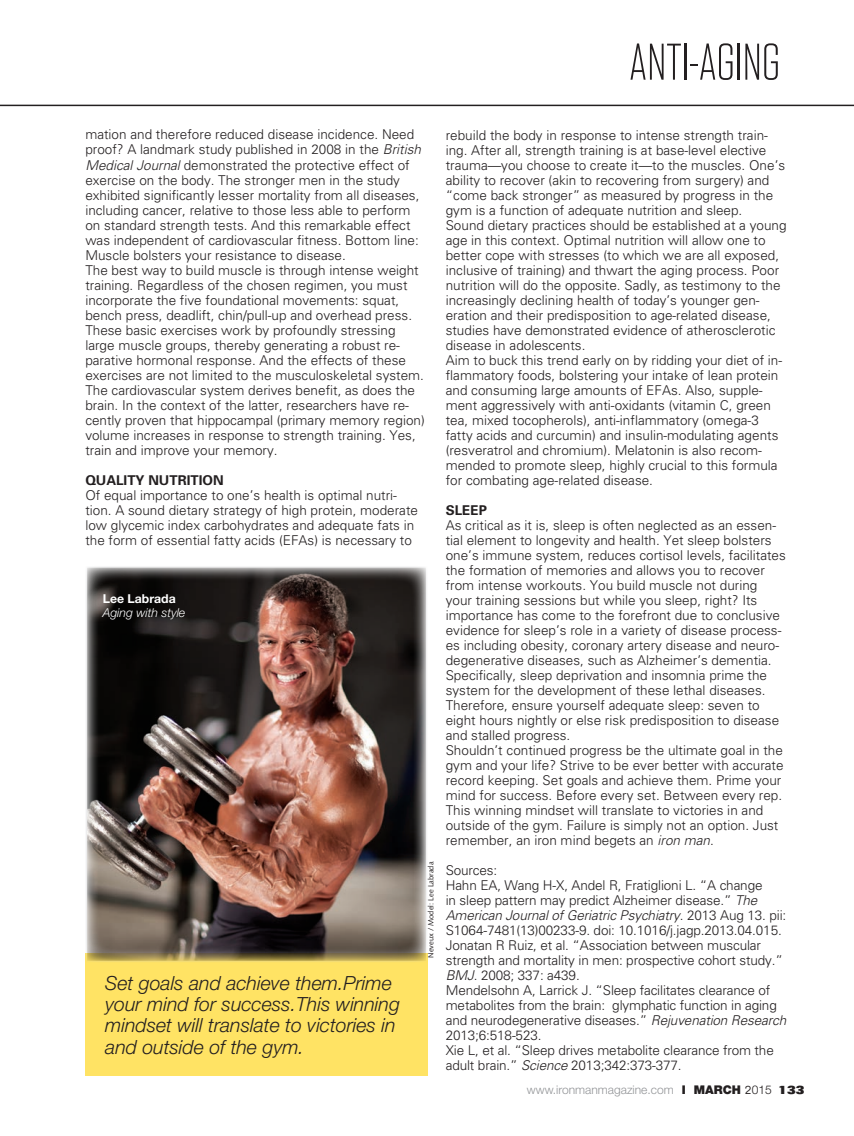
<style>
.page{position:relative;width:854px;height:1136px;background:#fff}
.page>*{position:absolute;margin:0;border:0;box-sizing:border-box;transform-origin:0 0}
.t1{font:300 51.45px "Tungsten";color:#231f20}
.t2{font:italic 300 19.5px/21px "Helvetica Neue";color:#231f20}
.t3{font:300 13.5px/15px "Univers";color:#231f20}
.t4{font:700 13.5px "Univers";color:#231f20}
.t5{font:italic 300 12.3px "Helvetica Neue";color:#fff}
.t6{font:700 12.3px "Helvetica Neue";color:#fff}
.t7{font:300 12px "Helvetica Neue";color:#939598}
.t8{font:7.5px "Syntax";color:#231f20}
.s1{font-style:italic}
.s2{font-weight:900;color:#231f20}
.s3{font-family:"Folio";color:#231f20}
.s4{color:#231f20}
.s5{font-family:"Folio";font-weight:800;color:#231f20}
</style>
<div class="page">
<div style="left:85px;top:953px;width:342px;height:122px;background:#ffe364"></div>
<img style="left:88px;top:569px;width:336px;height:390px">
<div style="left:85px;top:566px;width:342px;height:396px;border:2px solid #bcbdc0"></div>
<hr style="left:0;top:105px;width:853px;height:1px;background:#231f20">
<h1 class="t1" style="left:628px;top:36px;width:153px">ANTI-AGING</h1>
<p class="t3" style="left:85px;top:127px;width:341px">mation and therefore reduced disease incidence. Need proof? A landmark study published in 2008 in the <span class="s1">British Medical Journal</span> demonstrated the protective effect of exercise on the body. The stronger men in the study exhibited significantly lesser mortality from all diseases, including cancer, relative to those less able to perform on standard strength tests. And this remarkable effect was independent of cardiovascular fitness. Bottom line:<br>Muscle bolsters your resistance to disease.<br>The best way to build muscle is through intense weight training. Regardless of the chosen regimen, you must incorporate the five foundational movements: squat, bench press, deadlift, chin/pull-up and overhead press.<br>These basic exercises work by profoundly stressing large muscle groups, thereby generating a robust re&shy;parative hormonal response. And the effects of these exercises are not limited to the musculoskeletal system.<br>The cardiovascular system derives benefit, as does the brain. In the context of the latter, researchers have re&shy;cently proven that hippocampal (primary memory region) volume increases in response to strength training. Yes, train and improve your memory.</p>
<p class="t4" style="left:85px;top:471px;width:140px">QUALITY NUTRITION</p>
<p class="t3" style="left:85px;top:487px;width:334px">Of equal importance to one’s health is optimal nutri&shy;tion. A sound dietary strategy of high protein, moderate low glycemic index carbohydrates and adequate fats in the form of essential fatty acids (EFAs) is necessary to</p>
<p class="t6" style="left:103px;top:591px;width:74px">Lee Labrada</p>
<p class="t5" style="left:103px;top:605px;width:84px">Aging with style</p>
<h2 class="t2" style="left:105px;top:972px;width:296px">Set goals and achieve them.Prime your mind for success.This winning mindset will translate to victories in and outside of the gym.</h2>
<p class="t8" style="left:426px;top:957px;width:98px;rotate:-90deg">Neveux / Model: Lee Labrada</p>
<p class="t3" style="left:445px;top:127px;width:342px">rebuild the body in response to intense strength train&shy;ing. After all, strength training is at base-level elective trauma—you choose to create it—to the muscles. One’s ability to recover (akin to recovering from surgery) and “come back stronger” as measured by progress in the gym is a function of adequate nutrition and sleep.<br>Sound dietary practices should be established at a young age in this context. Optimal nutrition will allow one to better cope with stresses (to which we are all exposed, inclusive of training) and thwart the aging process. Poor nutrition will do the opposite. Sadly, as testimony to the increasingly declining health of today’s younger gen&shy;eration and their predisposition to age-related disease, studies have demonstrated evidence of atherosclerotic disease in adolescents.<br>Aim to buck this trend early on by ridding your diet of in&shy;flammatory foods, bolstering your intake of lean protein and consuming large amounts of EFAs. Also, supple&shy;ment aggressively with anti-oxidants (vitamin C, green tea, mixed tocopherols), anti-inflammatory (omega-3 fatty acids and curcumin) and insulin-modulating agents (resveratrol and chromium). Melatonin is also recom&shy;mended to promote sleep, highly crucial to this formula for combating age-related disease.</p>
<p class="t4" style="left:445px;top:501px;width:43px">SLEEP</p>
<p class="t3" style="left:445px;top:517px;width:341px">As critical as it is, sleep is often neglected as an essen&shy;tial element to longevity and health. Yet sleep bolsters one’s immune system, reduces cortisol levels, facilitates the formation of memories and allows you to recover from intense workouts. You build muscle not during your training sessions but while you sleep, right? Its importance has come to the forefront due to conclusive evidence for sleep’s role in a variety of disease process&shy;es including obesity, coronary artery disease and neuro&shy;degenerative diseases, such as Alzheimer’s dementia.<br>Specifically, sleep deprivation and insomnia prime the system for the development of these lethal diseases.<br>Therefore, ensure yourself adequate sleep: seven to eight hours nightly or else risk predisposition to disease and stalled progress.<br>Shouldn’t continued progress be the ultimate goal in the gym and your life? Strive to be ever better with accurate record keeping. Set goals and achieve them. Prime your mind for success. Before every set. Between every rep.<br>This winning mindset will translate to victories in and outside of the gym. Failure is simply not an option. Just remember, an iron mind begets an <span class="s1">iron man</span>.</p>
<p class="t3" style="left:445px;top:862px;width:342px">Sources:<br>Hahn EA, Wang H-X, Andel R, Fratiglioni L. “A change<br>in sleep pattern may predict Alzheimer disease.” <span class="s1">The American Journal of Geriatric Psychiatry</span>. 2013 Aug 13. pii:<br>S1064-7481(13)00233-9. doi: 10.1016/j.jagp.2013.04.015.<br>Jonatan R Ruiz, et al. “Association between muscular strength and mortality in men: prospective cohort study.” <span class="s1">BMJ</span>. 2008; 337: a439.<br>Mendelsohn A, Larrick J. “Sleep facilitates clearance of metabolites from the brain: glymphatic function in aging and neurodegenerative diseases.” <span class="s1">Rejuvenation Research </span>2013;6:518-523.<br>Xie L, et al. “Sleep drives metabolite clearance from the adult brain.” <span class="s1">Science</span> 2013;342:373-377.</p>
<p class="t7" style="left:526px;top:1082px;width:279px">www.ironmanmagazine.com <span class="s2">I MARCH</span> <span class="s3">2</span><span class="s4">015</span> <span class="s5">133</span></p>
</div>
